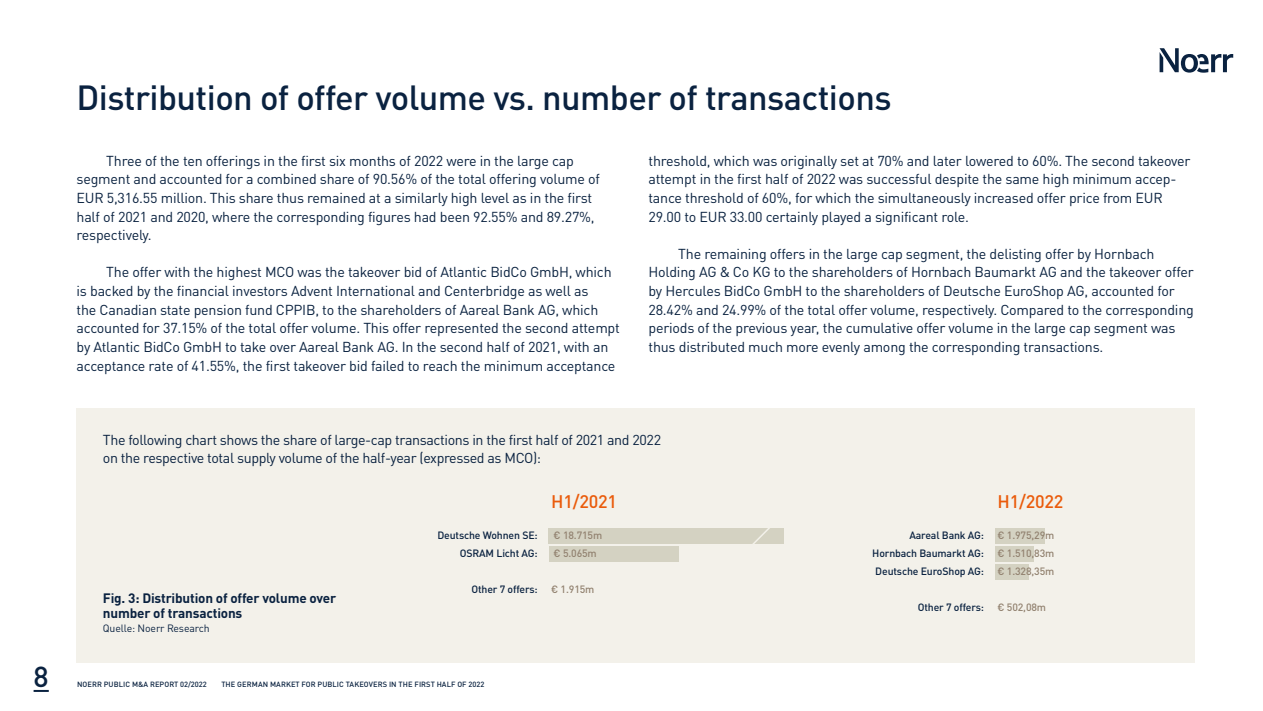
<style>
.page{position:relative;width:1263px;height:711px;background:#fff}
.page>*{position:absolute;margin:0;border:0;box-sizing:border-box;transform-origin:0 0}
.t1{font:500 34.5px "DIN Pro";letter-spacing:-.015em;color:#0a2240}
.t2{font:500 28.5px "DIN Pro";color:#0a2240}
.t3{font:500 18px "DIN Pro";letter-spacing:-.015em;color:#ea5b0b}
.Fließtext{font:14.25px/18.6px "DIN Pro";letter-spacing:-.015em;color:#0a2240}
.t4{font:700 13.5px "DIN Pro";letter-spacing:-.015em;color:#0a2240}
.t5{font:500 10.5px "DIN Pro";letter-spacing:-.015em;color:#0a2240}
.t6{font:500 10.5px "DIN Pro";letter-spacing:-.015em;color:#928270}
.t7{font:10.5px "DIN Pro";letter-spacing:-.015em;color:#0a2240}
.t8{font:500 7.5px "DIN Pro";letter-spacing:.01em;color:#0a2240}
</style>
<div class="page">
<svg style="left:34px;top:689px;width:15px;height:2px"></svg>
<svg style="left:1159px;top:48px;width:74px;height:25px"></svg>
<div style="left:77px;top:407px;width:1118px;height:255px;background:#f3f1ea"></div>
<div style="left:549px;top:528px;width:235px;height:15px;background:#d4d2c2"></div>
<div style="left:549px;top:546px;width:129px;height:15px;background:#d4d2c2"></div>
<div style="left:995px;top:528px;width:49px;height:15px;background:#d4d2c2"></div>
<div style="left:995px;top:546px;width:39px;height:15px;background:#d4d2c2"></div>
<div style="left:995px;top:564px;width:34px;height:15px;background:#d4d2c2"></div>
<svg style="left:750px;top:528px;width:23px;height:16px"></svg>
<h2 class="t2" style="left:34px;top:654px;width:17px">8</h2>
<p class="t1" style="left:77px;top:71px;width:816px">Distribution of offer volume vs. number of transactions</p>
<p class="Fließtext" style="left:77px;top:150px;width:525px;text-indent:30px">Three of the ten offerings in the first six months of 2022 were in the large cap segment and accounted for a combined share of 90.56% of the total offering volume of EUR 5,316.55 million. This share thus remained at a similarly high level as in the first half of 2021 and 2020, where the corresponding figures had been 92.55% and 89.27%, respectively.</p>
<p class="Fließtext" style="left:77px;top:262px;width:545px;text-indent:30px">The offer with the highest MCO was the takeover bid of Atlantic BidCo GmbH, which is backed by the financial investors Advent International and Centerbridge as well as<br>the Canadian state pension fund CPPIB, to the shareholders of Aareal Bank AG, which accounted for 37.15% of the total offer volume. This offer represented the second attempt by Atlantic BidCo GmbH to take over Aareal Bank AG. In the second half of 2021, with an acceptance rate of 41.55%, the first takeover bid failed to reach the minimum acceptance</p>
<p class="Fließtext" style="left:648px;top:150px;width:544px">threshold, which was originally set at 70% and later lowered to 60%. The second takeover attempt in the first half of 2022 was successful despite the same high minimum accep&shy;tance threshold of 60%, for which the simultaneously increased offer price from EUR 29.00 to EUR 33.00 certainly played a significant role.</p>
<p class="Fließtext" style="left:648px;top:243px;width:547px;text-indent:30px">The remaining offers in the large cap segment, the delisting offer by Hornbach Holding AG &amp; Co KG to the shareholders of Hornbach Baumarkt AG and the takeover offer by Hercules BidCo GmbH to the shareholders of Deutsche EuroShop AG, accounted for 28.42% and 24.99% of the total offer volume, respectively. Compared to the corresponding periods of the previous year, the cumulative offer volume in the large cap segment was thus distributed much more evenly among the corresponding transactions.</p>
<p class="Fließtext" style="left:103px;top:429px;width:560px">The following chart shows the share of large-cap transactions in the first half of 2021 and 2022</p>
<p class="Fließtext" style="left:103px;top:447px;width:440px">on the respective total supply volume of the half-year (expressed as MCO):</p>
<p class="t4" style="left:103px;top:587px;width:235px">Fig. 3: Distribution of offer volume over</p>
<p class="t4" style="left:103px;top:602px;width:141px">number of transactions</p>
<p class="t7" style="left:103px;top:619px;width:108px">Quelle: Noerr Research</p>
<p class="t5" style="left:437px;top:527px;width:102px">Deutsche Wohnen SE:</p>
<p class="t5" style="left:460px;top:545px;width:79px">OSRAM Licht AG:</p>
<p class="t5" style="left:472px;top:581px;width:68px">Other 7 offers:</p>
<p class="t3" style="left:551px;top:487px;width:67px">H1/2021</p>
<p class="t6" style="left:554px;top:527px;width:50px">€ 18.715m</p>
<p class="t6" style="left:554px;top:545px;width:45px">€ 5.065m</p>
<p class="t6" style="left:551px;top:581px;width:45px">€ 1.915m</p>
<p class="t8" style="left:77px;top:678px;width:131px">NOERR PUBLIC M&amp;A REPORT 02/2022</p>
<p class="t8" style="left:221px;top:678px;width:265px">THE GERMAN MARKET FOR PUBLIC TAKEOVERS IN THE FIRST HALF OF 2022</p>
<p class="t5" style="left:909px;top:527px;width:76px">Aareal Bank AG:</p>
<p class="t5" style="left:872px;top:545px;width:113px">Hornbach Baumarkt AG:</p>
<p class="t5" style="left:875px;top:563px;width:110px">Deutsche EuroShop AG:</p>
<p class="t5" style="left:918px;top:599px;width:68px">Other 7 offers:</p>
<p class="t3" style="left:997px;top:487px;width:67px">H1/2022</p>
<p class="t6" style="left:997px;top:527px;width:58px">€ 1.975,29m</p>
<p class="t6" style="left:997px;top:545px;width:58px">€ 1.510,83m</p>
<p class="t6" style="left:997px;top:563px;width:58px">€ 1.328,35m</p>
<p class="t6" style="left:997px;top:599px;width:50px">€ 502,08m</p>
</div>
